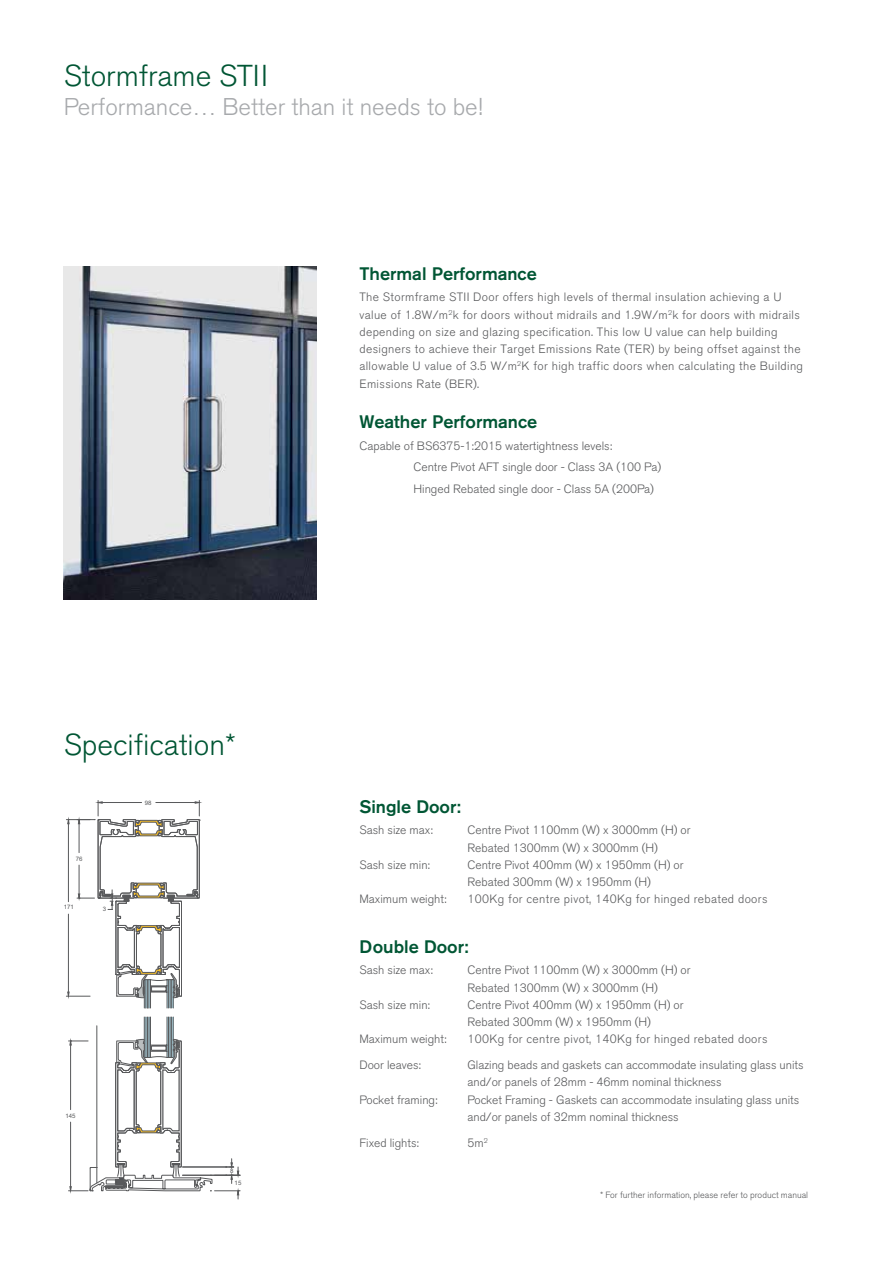
<style>
.page{position:relative;width:872px;height:1263px;background:#fff}
.page>*{position:absolute;margin:0;border:0;box-sizing:border-box;transform-origin:0 0}
.t1{font:300 30px "Akzidenz Grotesk Pro";color:#005634}
.t2{font:300 24px "Akzidenz Grotesk Pro";color:#a7a9ac}
.t3{font:500 18px "Akzidenz Grotesk Pro";color:#005634}
.t4{font:300 12px/17.2px "Akzidenz Grotesk Pro";color:#58595b}
.t5{font:300 12px/17.2px "Akzidenz Grotesk Pro";letter-spacing:.03em;color:#58595b}
.t6{font:300 9px "Akzidenz Grotesk Pro";color:#58595b}
.t7{font:6px "Arial";color:#58595b}
</style>
<div class="page">
<img style="left:64px;top:266px;width:253px;height:334px">
<svg style="left:66px;top:800px;width:174px;height:399px"></svg>
<h1 class="t1" style="left:64px;top:56px;width:206px">Stormframe STII</h1>
<h2 class="t2" style="left:64px;top:91px;width:420px">Performance… Better than it needs to be!</h2>
<h1 class="t1" style="left:64px;top:725px;width:173px">Specification*</h1>
<p class="t7" style="left:76px;top:855px;width:8px">76</p>
<p class="t7" style="left:64px;top:903px;width:12px">171</p>
<p class="t7" style="left:103px;top:904px;width:5px">3</p>
<p class="t7" style="left:145px;top:798px;width:8px">98</p>
<p class="t7" style="left:66px;top:1112px;width:12px">145</p>
<p class="t7" style="left:230px;top:1167px;width:5px">8</p>
<p class="t7" style="left:235px;top:1179px;width:8px">15</p>
<h3 class="t3" style="left:359px;top:262px;width:179px">Thermal Performance</h3>
<p class="t5" style="left:359px;top:289px;width:445px">The Stormframe STII Door offers high levels of thermal insulation achieving a U value of 1.8W/m<sup>2</sup>k for doors without midrails and 1.9W/m<sup>2</sup>k for doors with midrails depending on size and glazing specification. This low U value can help building designers to achieve their Target Emissions Rate (TER) by being offset against the allowable U value of 3.5 W/m<sup>2</sup>K for high traffic doors when calculating the Building Emissions Rate (BER).</p>
<h3 class="t3" style="left:359px;top:410px;width:179px">Weather Performance</h3>
<p class="t4" style="left:413px;top:435px;width:249px;line-height:21.5px;text-indent:-54px">Capable of BS6375-1:2015 watertightness levels:<br>Centre Pivot AFT single door - Class 3A (100 Pa)<br>Hinged Rebated single door - Class 5A (200Pa)</p>
<h3 class="t3" style="left:359px;top:795px;width:103px">Single Door:</h3>
<p class="t4" style="left:359px;top:821px;width:75px">Sash size max:</p>
<p class="t4" style="left:467px;top:821px;width:225px">Centre Pivot 1100mm (W) x 3000mm (H) or<br>Rebated 1300mm (W) x 3000mm (H)</p>
<p class="t4" style="left:359px;top:856px;width:72px">Sash size min:</p>
<p class="t4" style="left:467px;top:856px;width:218px">Centre Pivot 400mm (W) x 1950mm (H) or<br>Rebated 300mm (W) x 1950mm (H)</p>
<p class="t4" style="left:359px;top:890px;width:89px">Maximum weight:</p>
<p class="t5" style="left:467px;top:890px;width:301px">100Kg for centre pivot, 140Kg for hinged rebated doors</p>
<h3 class="t3" style="left:359px;top:935px;width:111px">Double Door:</h3>
<p class="t4" style="left:359px;top:961px;width:75px">Sash size max:</p>
<p class="t4" style="left:467px;top:961px;width:225px">Centre Pivot 1100mm (W) x 3000mm (H) or<br>Rebated 1300mm (W) x 3000mm (H)</p>
<p class="t4" style="left:359px;top:996px;width:72px">Sash size min:</p>
<p class="t4" style="left:467px;top:996px;width:218px">Centre Pivot 400mm (W) x 1950mm (H) or<br>Rebated 300mm (W) x 1950mm (H)</p>
<p class="t4" style="left:359px;top:1030px;width:89px">Maximum weight:</p>
<p class="t5" style="left:467px;top:1030px;width:301px">100Kg for centre pivot, 140Kg for hinged rebated doors</p>
<p class="t4" style="left:359px;top:1056px;width:63px">Door leaves:</p>
<p class="t4" style="left:467px;top:1056px;width:338px">Glazing beads and gaskets can accommodate insulating glass units and/or panels of 28mm - 46mm nominal thickness</p>
<p class="t4" style="left:359px;top:1091px;width:80px">Pocket framing:</p>
<p class="t4" style="left:467px;top:1091px;width:333px">Pocket Framing - Gaskets can accommodate insulating glass units and/or panels of 32mm nominal thickness</p>
<p class="t4" style="left:359px;top:1134px;width:61px">Fixed lights:</p>
<p class="t4" style="left:467px;top:1134px;width:22px">5m<sup>2</sup></p>
<p class="t6" style="left:600px;top:1189px;width:210px">* For further information, please refer to product manual</p>
</div>
